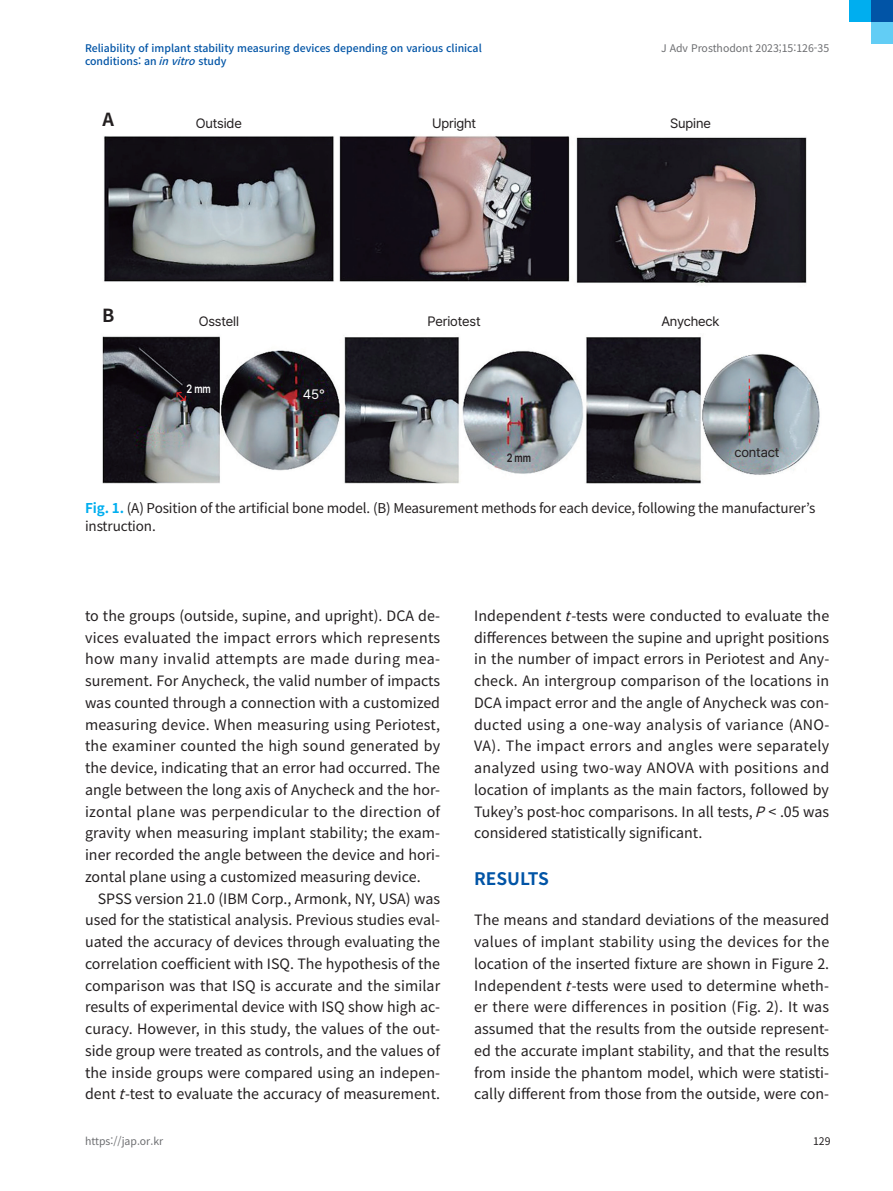
<style>
.page{position:relative;width:893px;height:1191px;background:#fff}
.page>*{position:absolute;margin:0;border:0;box-sizing:border-box;transform-origin:0 0}
.t1{font:700 18px "Noto Sans CJ Kkr";color:#231f20}
.t2{font:700 17.25px "Noto Sans CJ Kkr";color:#0154a6}
.t3{font:14.25px/21.8px "Noto Sans CJ Kkr";color:#231f20;text-align:justify}
.t4{font:13.5px/18px "Noto Sans CJ Kkr";letter-spacing:-.01em;color:#231f20}
.t5{font:13.5px "Pretendard";letter-spacing:-.01em;color:#231f20}
.t6{font:13.5px "Pretendard";color:#fff}
.t7{font:600 12px "Pretendard";color:#fff;scale:.8 1}
.t8{font:600 12px "Pretendard";color:#231f20;scale:.8 1}
.t9{font:500 10.5px "Noto Sans CJ Kkr";color:#0154a6}
.t10{font:10.5px "Noto Sans CJ Kkr";color:#6c6d70}
.t11{font:10.5px "Noto Sans CJ Kkr";color:#231f20}
.s1{font-style:italic}
.s2{font-weight:700;color:#00aeef}
</style>
<div class="page">
<div style="left:871px;top:22px;width:22px;height:22px;background:#62cdf5"></div>
<div style="left:849px;top:0;width:22px;height:22px;background:#00aeef"></div>
<div style="left:871px;top:0;width:22px;height:22px;background:#0154a6"></div>
<img style="left:104px;top:136px;width:703px;height:149px">
<img style="left:102px;top:336px;width:718px;height:148px">
<p class="t9" style="left:85px;top:42px;width:398px">Reliability of implant stability measuring devices depending on various clinical</p>
<p class="t10" style="left:661px;top:42px;width:170px">J Adv Prosthodont 2023;15:126-35</p>
<p class="t9" style="left:85px;top:55px;width:143px">conditions: an <span class="s1">invitro</span>study</p>
<p class="t1" style="left:103px;top:109px;width:13px">A</p>
<p class="t1" style="left:102px;top:305px;width:14px">B</p>
<p class="t5" style="left:196px;top:113px;width:48px">Outside</p>
<p class="t5" style="left:432px;top:113px;width:46px">Upright</p>
<p class="t5" style="left:670px;top:113px;width:42px">Supine</p>
<p class="t5" style="left:199px;top:311px;width:42px">Osstell</p>
<p class="t5" style="left:428px;top:311px;width:55px">Periotest</p>
<p class="t5" style="left:661px;top:311px;width:60px">Anycheck</p>
<p class="t7" style="left:187px;top:380px;width:32px">2 mm</p>
<p class="t6" style="left:303px;top:384px;width:23px">45°</p>
<p class="t8" style="left:507px;top:449px;width:32px">2 mm</p>
<p class="t5" style="left:734px;top:442px;width:47px">contact</p>
<p class="t4" style="left:85px;top:499px;width:732px"><span class="s2">Fig. 1.</span> (A) Position of the artificial bone model. (B) Measurement methods for each device, following the manufacturer’s instruction.</p>
<p class="t3" style="left:85px;top:605px;width:357px">to the groups (outside, supine, and upright). DCA de&shy;vices evaluated the impact errors which represents how many invalid attempts are made during mea&shy;surement. For Anycheck, the valid number of impacts was counted through a connection with a customized measuring device. When measuring using Periotest, the examiner counted the high sound generated by the device, indicating that an error had occurred. The angle between the long axis of Anycheck and the hor&shy;izontal plane was perpendicular to the direction of gravity when measuring implant stability; the exam&shy;iner recorded the angle between the device and hori&shy;zontal plane using a customized measuring device.</p>
<p class="t3" style="left:85px;top:887px;width:357px;text-indent:13px">SPSS version 21.0 (IBM Corp., Armonk, NY, USA) was used for the statistical analysis. Previous studies eval&shy;uated the accuracy of devices through evaluating the correlation coefficient with ISQ. The hypothesis of the comparison was that ISQ is accurate and the similar results of experimental device with ISQ show high ac&shy;curacy. However, in this study, the values of the out&shy;side group were treated as controls, and the values of the inside groups were compared using an indepen&shy;dent <span class="s1">t</span>-test to evaluate the accuracy of measurement.</p>
<p class="t3" style="left:474px;top:605px;width:357px">Independent <span class="s1">t</span>-tests were conducted to evaluate the differences between the supine and upright positions in the number of impact errors in Periotest and Any&shy;check. An intergroup comparison of the locations in DCA impact error and the angle of Anycheck was con&shy;ducted using a one-way analysis of variance (ANO-VA). The impact errors and angles were separately analyzed using two-way ANOVA with positions and location of implants as the main factors, followed by Tukey’s post-hoc comparisons. In all tests, <span class="s1">P</span>&lt; .05 was considered statistically significant.</p>
<p class="t2" style="left:474px;top:868px;width:76px">RESULTS</p>
<p class="t3" style="left:474px;top:909px;width:357px">The means and standard deviations of the measured values of implant stability using the devices for the location of the inserted fixture are shown in Figure 2.<br>Independent <span class="s1">t</span>-tests were used to determine wheth&shy;er there were differences in position (Fig. 2). It was assumed that the results from the outside represent&shy;ed the accurate implant stability, and that the results from inside the phantom model, which were statisti&shy;cally different from those from the outside, were con-</p>
<p class="t10" style="left:85px;top:1135px;width:80px">https://jap.or.kr</p>
<p class="t11" style="left:813px;top:1135px;width:19px">129</p>
</div>
